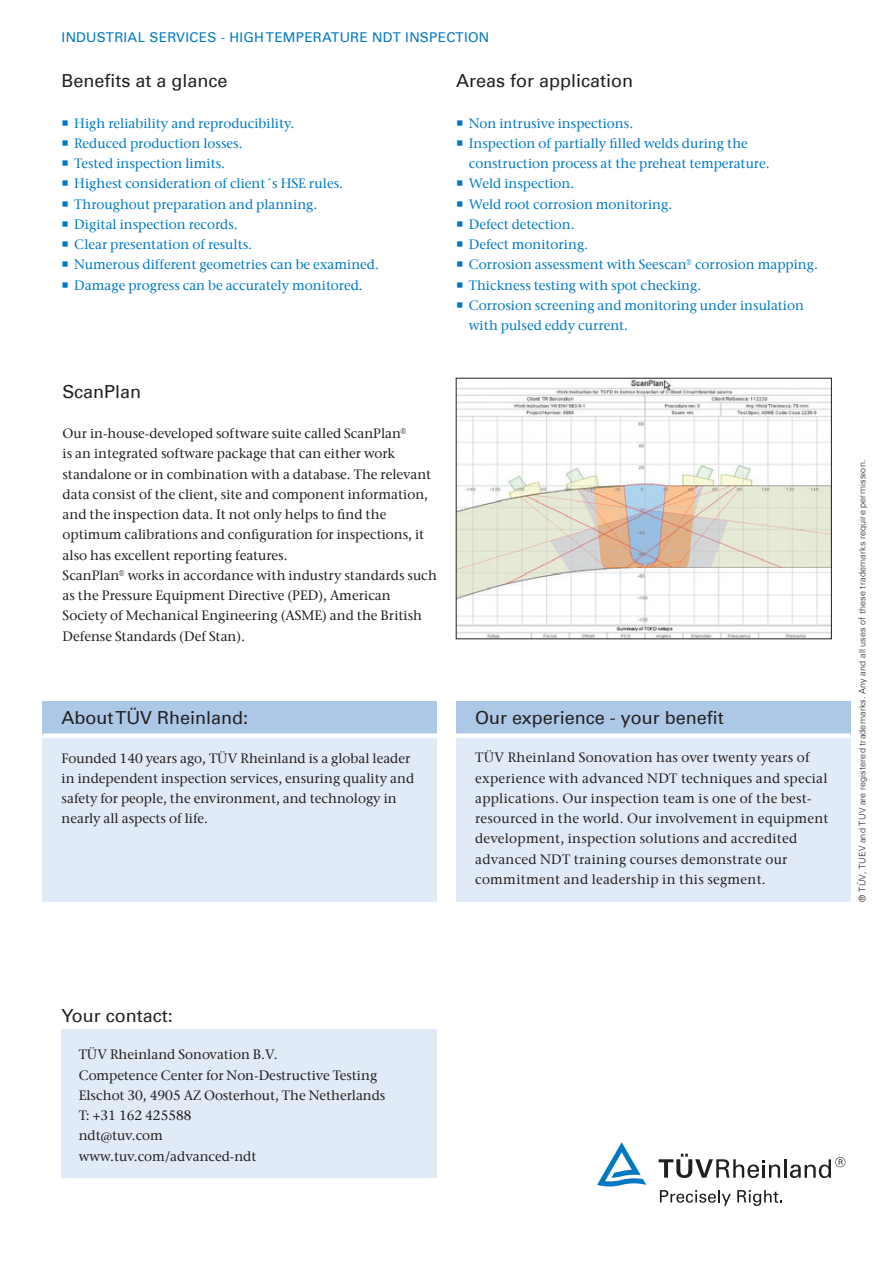
<style>
.page{position:relative;width:893px;height:1263px;background:#fff}
.page>*{position:absolute;margin:0;border:0;box-sizing:border-box;transform-origin:0 0}
.t1{font:18px "Univers Com 55 Roman";color:#231f20}
.t2{font:500 13.5px/20.2px "ITC Stone Serif Com";color:#231f20}
.t3{font:500 13.5px/20.2px "ITC Stone Serif Com";color:#0079c2}
.t4{font:500 13.5px/20.2px "ITC Stone Serif Com";letter-spacing:.02em;color:#231f20}
.t5{font:13.5px "Univers Com 55 Roman";letter-spacing:.02em;color:#0079c2}
.t6{font:300 9px "Univers Com 45";letter-spacing:.02em;color:#231f20}
</style>
<div class="page">
<svg style="left:660px;top:1190px;width:71px;height:16px"></svg>
<svg style="left:737px;top:1190px;width:45px;height:16px"></svg>
<svg style="left:659px;top:1154px;width:121px;height:24px"></svg>
<hr style="left:784px;top:1159px;width:3px;height:18px;background:#231f20">
<svg style="left:790px;top:1157px;width:55px;height:21px"></svg>
<svg style="left:597px;top:1142px;width:49px;height:44px"></svg>
<div style="left:456px;top:702px;width:394px;height:34px;background:#adc7e7"></div>
<div style="left:456px;top:736px;width:394px;height:166px;background:#e1ebf7"></div>
<div style="left:456px;top:733px;width:394px;height:5px;background:#fff"></div>
<div style="left:62px;top:1029px;width:375px;height:149px;background:#e1ebf7"></div>
<img style="left:458px;top:380px;width:371px;height:257px">
<div style="left:43px;top:702px;width:394px;height:34px;background:#adc7e7"></div>
<div style="left:43px;top:736px;width:394px;height:166px;background:#e1ebf7"></div>
<div style="left:43px;top:733px;width:394px;height:5px;background:#fff"></div>
<p class="t5" style="left:62px;top:29px;width:429px">INDUSTRIAL SERVICES - HIGH TEMPERATURE NDT INSPECTION</p>
<h1 class="t1" style="left:62px;top:70px;width:167px">Benefits at a glance</h1>
<p class="t3" style="left:74px;top:113px;width:306px">High reliability and reproducibility.<br>Reduced production losses.<br>Tested inspection limits.<br>Highest consideration of client´s HSE rules.<br>Throughout preparation and planning.<br>Digital inspection records.<br>Clear presentation of results.<br>Numerous different geometries can be examined.<br>Damage progress can be accurately monitored.</p>
<h1 class="t1" style="left:456px;top:70px;width:179px">Areas for application</h1>
<p class="t3" style="left:469px;top:113px;width:351px">Non intrusive inspections.<br>Inspection of partially filled welds during the construction process at the preheat temperature.<br>Weld inspection.<br>Weld root corrosion monitoring.<br>Defect detection.<br>Defect monitoring.<br>Corrosion assessment with Seescan® corrosion mapping.<br>Thickness testing with spot checking.<br>Corrosion screening and monitoring under insulation with pulsed eddy current.</p>
<h1 class="t1" style="left:63px;top:380px;width:80px">ScanPlan</h1>
<p class="t2" style="left:63px;top:423px;width:376px">Our in-house-developed software suite called ScanPlan®<br>is an integrated software package that can either work standalone or in combination with a database. The relevant data consist of the client, site and component information, and the inspection data. It not only helps to find the optimum calibrations and configuration for inspections, it also has excellent reporting features.<br>ScanPlan® works in accordance with industry standards such as the Pressure Equipment Directive (PED), American Society of Mechanical Engineering (ASME) and the British Defense Standards (Def Stan).</p>
<h1 class="t1" style="left:62px;top:707px;width:188px">About TÜV Rheinland:</h1>
<p class="t2" style="left:62px;top:748px;width:354px">Founded 140 years ago, TÜV Rheinland is a global leader in independent inspection services, ensuring quality and safety for people, the environment, and technology in nearly all aspects of life.</p>
<h1 class="t1" style="left:475px;top:707px;width:250px">Our experience - your benefit</h1>
<p class="t4" style="left:475px;top:747px;width:355px">TÜV Rheinland Sonovation has over twenty years of experience with advanced NDT techniques and special applications. Our inspection team is one of the best&shy;resourced in the world. Our involvement in equipment development, inspection solutions and accredited advanced NDT training courses demonstrate our commitment and leadership in this segment.</p>
<p class="t6" style="left:857px;top:901px;width:443px;rotate:-90deg">® TÜV, TUEV and TUV are registered trademarks. Any and all uses of these trademarks require permission.</p>
<h1 class="t1" style="left:62px;top:1005px;width:113px">Your contact:</h1>
<p class="t2" style="left:79px;top:1044px;width:308px">TÜV Rheinland Sonovation B.V.<br>Competence Center for Non-Destructive Testing<br>Elschot 30, 4905 AZ Oosterhout, The Netherlands<br>T: +31 162 425588<br>ndt@tuv.com<br>www.tuv.com/advanced-ndt</p>
</div>
